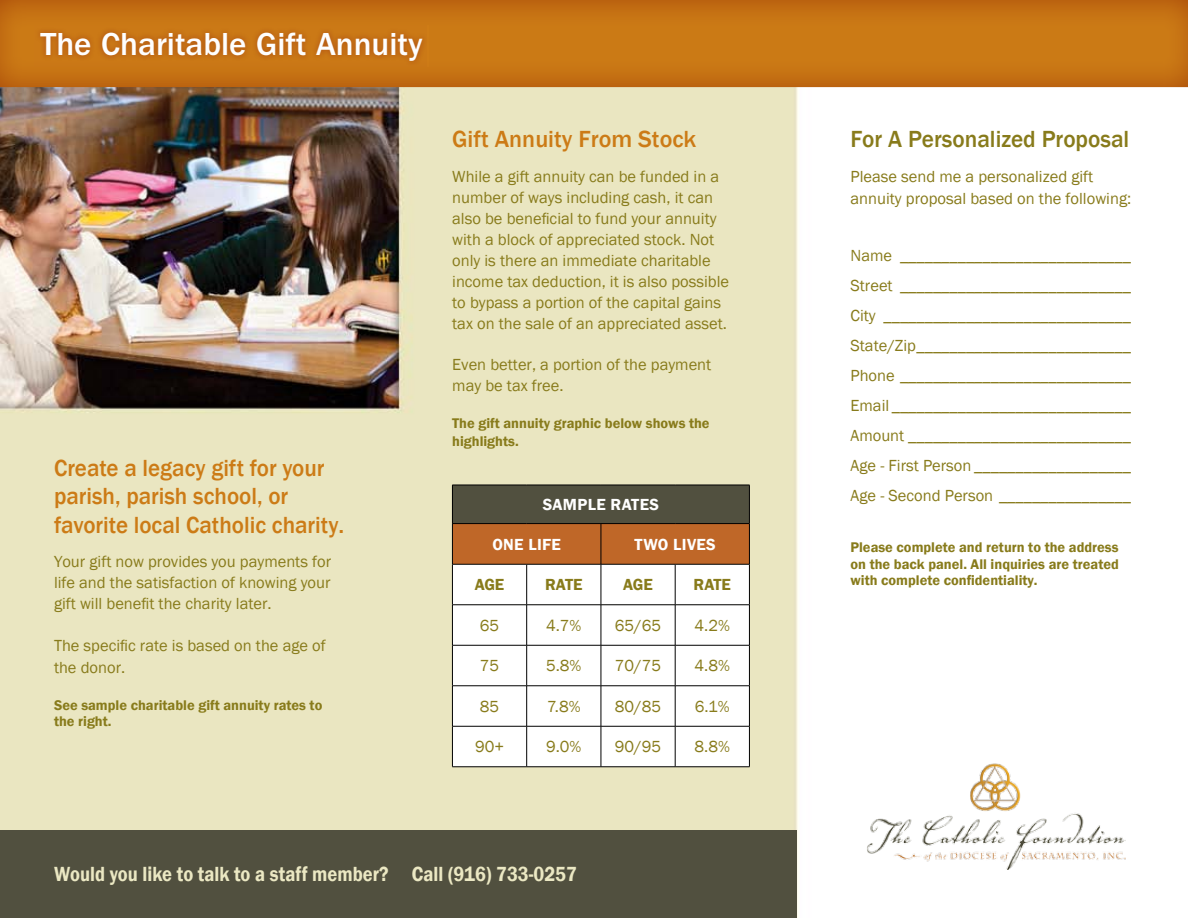
<style>
.page{position:relative;width:1188px;height:918px;background:#fff}
.page>*{position:absolute;margin:0;border:0;box-sizing:border-box;transform-origin:0 0}
.t1{font:500 33px "ITC Franklin Gothic Std";color:#fff}
.t2{font:500 24px/28.5px "Franklin Gothic";color:#cc7b16;scale:.96 1}
.t3{font:500 24px "Franklin Gothic";color:#887b1b}
.t4{font:500 24px "Franklin Gothic";color:#cc7b16}
.t5{font:600 21px "Franklin Gothic";color:#ebe8c3;scale:.88 1}
.t6{font:16.5px/21px "Franklin Gothic";color:#887b1b}
.t7{font:600 16.5px "Franklin Gothic";letter-spacing:.02em;color:#fff}
.t8{font:600 16.5px "Franklin Gothic";color:#887b1b}
.t9{font:600 14.4px/16.5px "Franklin Gothic";color:#887b1b}
</style>
<div class="page">
<img style="left:0;top:96px;width:1126px;height:821px">
<div style="left:452px;top:485px;width:297px;height:39px;background:#51503f"></div>
<svg style="left:453px;top:524px;width:296px;height:81px"></svg>
<svg style="left:453px;top:606px;width:296px;height:161px"></svg>
<hr style="left:452px;top:485px;width:75px;height:1px;background:#000">
<hr style="left:452px;top:485px;width:1px;height:38px;background:#000">
<hr style="left:527px;top:485px;width:74px;height:1px;background:#000">
<hr style="left:601px;top:485px;width:74px;height:1px;background:#000">
<hr style="left:675px;top:485px;width:75px;height:1px;background:#000">
<hr style="left:749px;top:485px;width:1px;height:38px;background:#000">
<hr style="left:452px;top:523px;width:75px;height:1px;background:#000">
<hr style="left:527px;top:523px;width:74px;height:1px;background:#000">
<hr style="left:601px;top:523px;width:74px;height:1px;background:#000">
<hr style="left:675px;top:523px;width:75px;height:1px;background:#000">
<hr style="left:452px;top:524px;width:1px;height:40px;background:#000">
<hr style="left:601px;top:524px;width:1px;height:40px;background:#000">
<hr style="left:749px;top:524px;width:1px;height:40px;background:#000">
<hr style="left:452px;top:564px;width:75px;height:1px;background:#000">
<hr style="left:452px;top:564px;width:1px;height:41px;background:#000">
<hr style="left:527px;top:564px;width:74px;height:1px;background:#000">
<hr style="left:526px;top:564px;width:1px;height:41px;background:#000">
<hr style="left:601px;top:564px;width:74px;height:1px;background:#000">
<hr style="left:601px;top:564px;width:1px;height:41px;background:#000">
<hr style="left:675px;top:564px;width:75px;height:1px;background:#000">
<hr style="left:675px;top:564px;width:1px;height:41px;background:#000">
<hr style="left:749px;top:564px;width:1px;height:41px;background:#000">
<hr style="left:452px;top:605px;width:75px;height:1px;background:#000">
<hr style="left:452px;top:605px;width:1px;height:40px;background:#000">
<hr style="left:527px;top:605px;width:74px;height:1px;background:#000">
<hr style="left:526px;top:605px;width:1px;height:40px;background:#000">
<hr style="left:601px;top:605px;width:74px;height:1px;background:#000">
<hr style="left:601px;top:605px;width:1px;height:40px;background:#000">
<hr style="left:675px;top:605px;width:75px;height:1px;background:#000">
<hr style="left:675px;top:605px;width:1px;height:40px;background:#000">
<hr style="left:749px;top:605px;width:1px;height:40px;background:#000">
<hr style="left:452px;top:645px;width:75px;height:1px;background:#000">
<hr style="left:452px;top:645px;width:1px;height:41px;background:#000">
<hr style="left:527px;top:645px;width:74px;height:1px;background:#000">
<hr style="left:526px;top:645px;width:1px;height:41px;background:#000">
<hr style="left:601px;top:645px;width:74px;height:1px;background:#000">
<hr style="left:601px;top:645px;width:1px;height:41px;background:#000">
<hr style="left:675px;top:645px;width:75px;height:1px;background:#000">
<hr style="left:675px;top:645px;width:1px;height:41px;background:#000">
<hr style="left:749px;top:645px;width:1px;height:41px;background:#000">
<hr style="left:452px;top:686px;width:75px;height:1px;background:#000">
<hr style="left:452px;top:686px;width:1px;height:40px;background:#000">
<hr style="left:527px;top:686px;width:74px;height:1px;background:#000">
<hr style="left:526px;top:686px;width:1px;height:40px;background:#000">
<hr style="left:601px;top:686px;width:74px;height:1px;background:#000">
<hr style="left:601px;top:686px;width:1px;height:40px;background:#000">
<hr style="left:675px;top:686px;width:75px;height:1px;background:#000">
<hr style="left:675px;top:686px;width:1px;height:40px;background:#000">
<hr style="left:749px;top:686px;width:1px;height:40px;background:#000">
<hr style="left:452px;top:726px;width:75px;height:1px;background:#000">
<hr style="left:452px;top:726px;width:1px;height:41px;background:#000">
<hr style="left:527px;top:726px;width:74px;height:1px;background:#000">
<hr style="left:526px;top:726px;width:1px;height:41px;background:#000">
<hr style="left:601px;top:726px;width:74px;height:1px;background:#000">
<hr style="left:601px;top:726px;width:1px;height:41px;background:#000">
<hr style="left:675px;top:726px;width:75px;height:1px;background:#000">
<hr style="left:675px;top:726px;width:1px;height:41px;background:#000">
<hr style="left:749px;top:726px;width:1px;height:41px;background:#000">
<hr style="left:452px;top:767px;width:75px;height:1px;background:#000">
<hr style="left:527px;top:767px;width:74px;height:1px;background:#000">
<hr style="left:601px;top:767px;width:74px;height:1px;background:#000">
<hr style="left:675px;top:767px;width:75px;height:1px;background:#000">
<img style="left:865px;top:761px;width:260px;height:109px">
<div style="left:0;top:830px;width:796px;height:88px;background:#51503f"></div>
<svg style="left:0;top:0;width:1188px;height:96px;background:#c67922"></svg>
<h1 class="t1" style="left:40px;top:26px;width:384px">The Charitable Gift Annuity</h1>
<h2 class="t2" style="left:54px;top:454px;width:304px">Create a legacy gift for your parish, parish school, or favorite local Catholic charity.</h2>
<p class="t6" style="left:54px;top:552px;width:279px;text-align:justify">Your gift now provides you payments for life and the satisfaction of knowing your gift will benefit the charity later.</p>
<p class="t6" style="left:54px;top:634px;width:273px;line-height:22.5px">The specific rate is based on the age of the donor.</p>
<p class="t9" style="left:54px;top:697px;width:270px">See sample charitable gift annuity rates to the right.</p>
<h2 class="t4" style="left:452px;top:124px;width:246px">Gift Annuity From Stock</h2>
<p class="t6" style="left:452px;top:166px;width:278px">While a gift annuity can be funded in a number of ways including cash, it can also be beneficial to fund your annuity with a block of appreciated stock. Not only is there an immediate charitable income tax deduction, it is also possible to bypass a portion of the capital gains tax on the sale of an appreciated asset.</p>
<p class="t6" style="left:452px;top:354px;width:261px">Even better, a portion of the payment may be tax free.</p>
<p class="t9" style="left:452px;top:414px;width:259px;line-height:18px">The gift annuity graphic below shows the highlights.</p>
<p class="t7" style="left:543px;top:494px;width:116px">Sample Rates</p>
<p class="t7" style="left:492px;top:534px;width:70px">One Life</p>
<p class="t7" style="left:635px;top:534px;width:81px">Two Lives</p>
<p class="t8" style="left:475px;top:575px;width:31px">AGE</p>
<p class="t8" style="left:545px;top:575px;width:37px">RATE</p>
<p class="t8" style="left:623px;top:575px;width:31px">AGE</p>
<p class="t8" style="left:694px;top:575px;width:37px">RATE</p>
<p class="t6" style="left:480px;top:615px;width:21px">65</p>
<p class="t6" style="left:546px;top:615px;width:37px">4.7%</p>
<p class="t6" style="left:615px;top:615px;width:48px">65/65</p>
<p class="t6" style="left:695px;top:615px;width:37px">4.2%</p>
<p class="t6" style="left:480px;top:656px;width:21px">75</p>
<p class="t6" style="left:546px;top:656px;width:37px">5.8%</p>
<p class="t6" style="left:615px;top:656px;width:48px">70/75</p>
<p class="t6" style="left:695px;top:656px;width:37px">4.8%</p>
<p class="t6" style="left:480px;top:696px;width:21px">85</p>
<p class="t6" style="left:547px;top:696px;width:35px">7.8%</p>
<p class="t6" style="left:615px;top:696px;width:48px">80/85</p>
<p class="t6" style="left:695px;top:696px;width:36px">6.1%</p>
<p class="t6" style="left:475px;top:737px;width:31px">90+</p>
<p class="t6" style="left:546px;top:737px;width:37px">9.0%</p>
<p class="t6" style="left:615px;top:737px;width:48px">90/95</p>
<p class="t6" style="left:695px;top:737px;width:37px">8.8%</p>
<p class="t5" style="left:54px;top:861px;width:596px">Would you like to talk to a staff member? Call (916) 733-0257</p>
<h2 class="t3" style="left:850px;top:124px;width:280px">For A Personalized Proposal</h2>
<p class="t6" style="left:850px;top:165px;width:282px;line-height:22.5px">Please send me a personalized gift annuity proposal based on the following:</p>
<p class="t6" style="left:850px;top:241px;width:282px;line-height:30px;text-align:justify">Name ____________________________ Street ____________________________ City ______________________________ State/Zip__________________________ Phone ____________________________ Email _____________________________ Amount ___________________________ Age - First Person ___________________ Age - Second Person ________________</p>
<p class="t9" style="left:850px;top:539px;width:270px;text-align:justify">Please complete and return to the address on the back panel. All inquiries are treated with complete confidentiality.</p>
</div>
